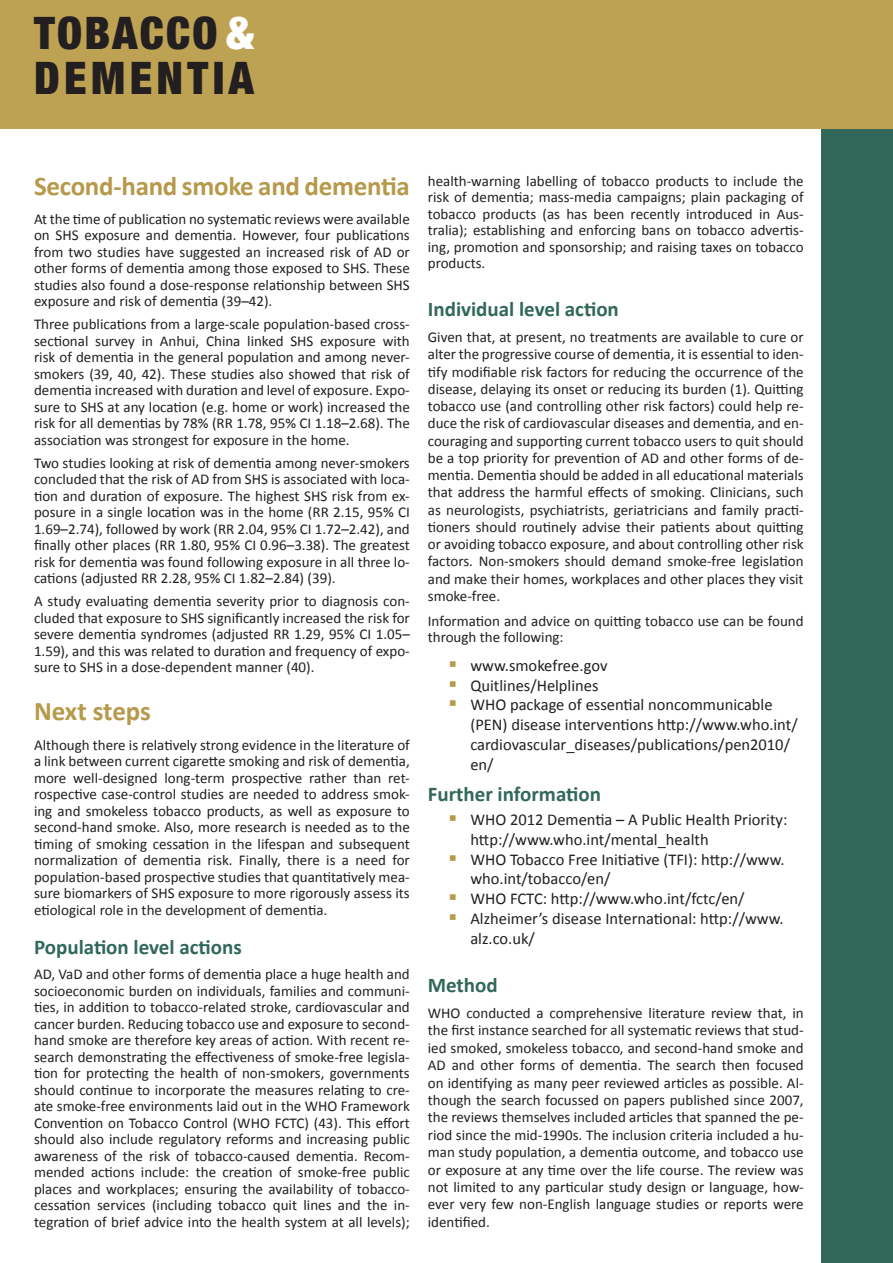
<style>
.page{position:relative;width:893px;height:1263px;background:#fff}
.page>*{position:absolute;margin:0;border:0;box-sizing:border-box;transform-origin:0 0}
.t1{font:900 condensed 45px/45px "Helvetica Neue LT Pro";letter-spacing:.1em;color:#231f20}
.t2{font:700 27px "Calibri";letter-spacing:-.01em;color:#b6994b}
.t3{font:700 21px "Calibri";color:#31685a}
.t4{font:16.5px/19.8px "Calibri";color:#231f20}
.t5{font:15px/16.5px "Calibri";color:#231f20;text-align:justify}
.s1{color:#fff}
.s2{font-family:"Arial";font-weight:700;font-size:21px;color:#b6994b}
</style>
<div class="page">
<div style="left:822px;top:0;width:71px;height:1263px;background:#31685a"></div>
<div style="left:0;top:0;width:893px;height:129px;background:#bea253"></div>
<h1 class="t1" style="left:34px;top:10px;width:222px">TOBACCO <span class="s1">&amp;<br></span>DEMENTIA</h1>
<h2 class="t2" style="left:34px;top:168px;width:377px">Second-hand smoke and dementia</h2>
<p class="t5" style="left:34px;top:211px;width:377px">At the time of publication no systematic reviews were available on SHS exposure and dementia. However, four publications from two studies have suggested an increased risk of AD or other forms of dementia among those exposed to SHS. These studies also found a dose-response relationship between SHS exposure and risk of dementia (39–42).</p>
<p class="t5" style="left:34px;top:316px;width:377px">Three publications from a large-scale population-based cross&shy;sectional survey in Anhui, China linked SHS exposure with risk of dementia in the general population and among never&shy;smokers (39, 40, 42). These studies also showed that risk of dementia increased with duration and level of exposure. Expo&shy;sure to SHS at any location (e.g. home or work) increased the risk for all dementias by 78% (RR 1.78, 95% CI 1.18–2.68). The association was strongest for exposure in the home.</p>
<p class="t5" style="left:34px;top:454px;width:377px">Two studies looking at risk of dementia among never-smokers concluded that the risk of AD from SHS is associated with loca&shy;tion and duration of exposure. The highest SHS risk from ex&shy;posure in a single location was in the home (RR 2.15, 95% CI 1.69–2.74), followed by work (RR 2.04, 95% CI 1.72–2.42), and finally other places (RR 1.80, 95% CI 0.96–3.38). The greatest risk for dementia was found following exposure in all three lo&shy;cations (adjusted RR 2.28, 95% CI 1.82–2.84) (39).</p>
<p class="t5" style="left:34px;top:593px;width:377px">A study evaluating dementia severity prior to diagnosis con&shy;cluded that exposure to SHS significantly increased the risk for severe dementia syndromes (adjusted RR 1.29, 95% CI 1.05– 1.59), and this was related to duration and frequency of expo&shy;sure to SHS in a dose-dependent manner (40).</p>
<h2 class="t2" style="left:34px;top:694px;width:119px">Next steps</h2>
<p class="t5" style="left:34px;top:736px;width:377px">Although there is relatively strong evidence in the literature of a link between current cigarette smoking and risk of dementia, more well-designed long-term prospective rather than ret&shy;rospective case-control studies are needed to address smok&shy;ing and smokeless tobacco products, as well as exposure to second-hand smoke. Also, more research is needed as to the timing of smoking cessation in the lifespan and subsequent normalization of dementia risk. Finally, there is a need for population-based prospective studies that quantitatively mea&shy;sure biomarkers of SHS exposure to more rigorously assess its etiological role in the development of dementia.</p>
<h3 class="t3" style="left:34px;top:934px;width:209px">Population level actions</h3>
<p class="t5" style="left:34px;top:966px;width:377px">AD, VaD and other forms of dementia place a huge health and socioeconomic burden on individuals, families and communi&shy;ties, in addition to tobacco-related stroke, cardiovascular and cancer burden. Reducing tobacco use and exposure to second&shy;hand smoke are therefore key areas of action. With recent re&shy;search demonstrating the effectiveness of smoke-free legisla&shy;tion for protecting the health of non-smokers, governments should continue to incorporate the measures relating to cre&shy;ate smoke-free environments laid out in the WHO Framework Convention on Tobacco Control (WHO FCTC) (43). This effort should also include regulatory reforms and increasing public awareness of the risk of tobacco-caused dementia. Recom&shy;mended actions include: the creation of smoke-free public places and workplaces; ensuring the availability of tobacco&shy;cessation services (including tobacco quit lines and the in&shy;tegration of brief advice into the health system at all levels);</p>
<p class="t5" style="left:428px;top:172px;width:377px">health-warning labelling of tobacco products to include the risk of dementia; mass-media campaigns; plain packaging of tobacco products (as has been recently introduced in Aus&shy;tralia); establishing and enforcing bans on tobacco advertis&shy;ing, promotion and sponsorship; and raising taxes on tobacco products.</p>
<h3 class="t3" style="left:428px;top:296px;width:193px">Individual level action</h3>
<p class="t5" style="left:428px;top:329px;width:377px;line-height:17.2px">Given that, at present, no treatments are available to cure or alter the progressive course of dementia, it is essential to iden&shy;tify modifiable risk factors for reducing the occurrence of the disease, delaying its onset or reducing its burden (1). Quitting tobacco use (and controlling other risk factors) could help re&shy;duce the risk of cardiovascular diseases and dementia, and en&shy;couraging and supporting current tobacco users to quit should be a top priority for prevention of AD and other forms of de&shy;mentia. Dementia should be added in all educational materials that address the harmful effects of smoking. Clinicians, such as neurologists, psychiatrists, geriatricians and family practi&shy;tioners should routinely advise their patients about quitting or avoiding tobacco exposure, and about controlling other risk factors. Non-smokers should demand smoke-free legislation and make their homes, workplaces and other places they visit smoke-free.</p>
<p class="t5" style="left:428px;top:613px;width:377px">Information and advice on quitting tobacco use can be found through the following:</p>
<p class="t4" style="left:449px;top:655px;width:160px"><span class="s2">▪</span> www.smokefree.gov</p>
<p class="t4" style="left:449px;top:675px;width:151px"><span class="s2">▪</span> Quitlines/Helplines</p>
<p class="t4" style="left:470px;top:695px;width:329px;text-indent:-21px"><span class="s2">▪</span> WHO package of essential noncommunicable (PEN) disease interventions http://www.who.int/ cardiovascular_diseases/publications/pen2010/ en/</p>
<h3 class="t3" style="left:428px;top:781px;width:175px">Further information</h3>
<p class="t4" style="left:470px;top:810px;width:319px;text-indent:-21px"><span class="s2">▪</span> WHO 2012 Dementia – A Public Health Priority: http://www.who.int/mental_health</p>
<p class="t4" style="left:470px;top:849px;width:316px;text-indent:-21px"><span class="s2">▪</span> WHO Tobacco Free Initiative (TFI): http://www. who.int/tobacco/en/</p>
<p class="t4" style="left:449px;top:889px;width:297px"><span class="s2">▪</span> WHO FCTC: http://www.who.int/fctc/en/</p>
<p class="t4" style="left:470px;top:909px;width:315px;text-indent:-21px"><span class="s2">▪</span> Alzheimer’s disease International: http://www. alz.co.uk/</p>
<h3 class="t3" style="left:428px;top:972px;width:71px">Method</h3>
<p class="t5" style="left:428px;top:1004px;width:377px;line-height:17.4px">WHO conducted a comprehensive literature review that, in the first instance searched for all systematic reviews that stud&shy;ied smoked, smokeless tobacco, and second-hand smoke and AD and other forms of dementia. The search then focused on identifying as many peer reviewed articles as possible. Al&shy;though the search focussed on papers published since 2007, the reviews themselves included articles that spanned the pe&shy;riod since the mid-1990s. The inclusion criteria included a hu&shy;man study population, a dementia outcome, and tobacco use or exposure at any time over the life course. The review was not limited to any particular study design or language, how&shy;ever very few non-English language studies or reports were identified.</p>
</div>
